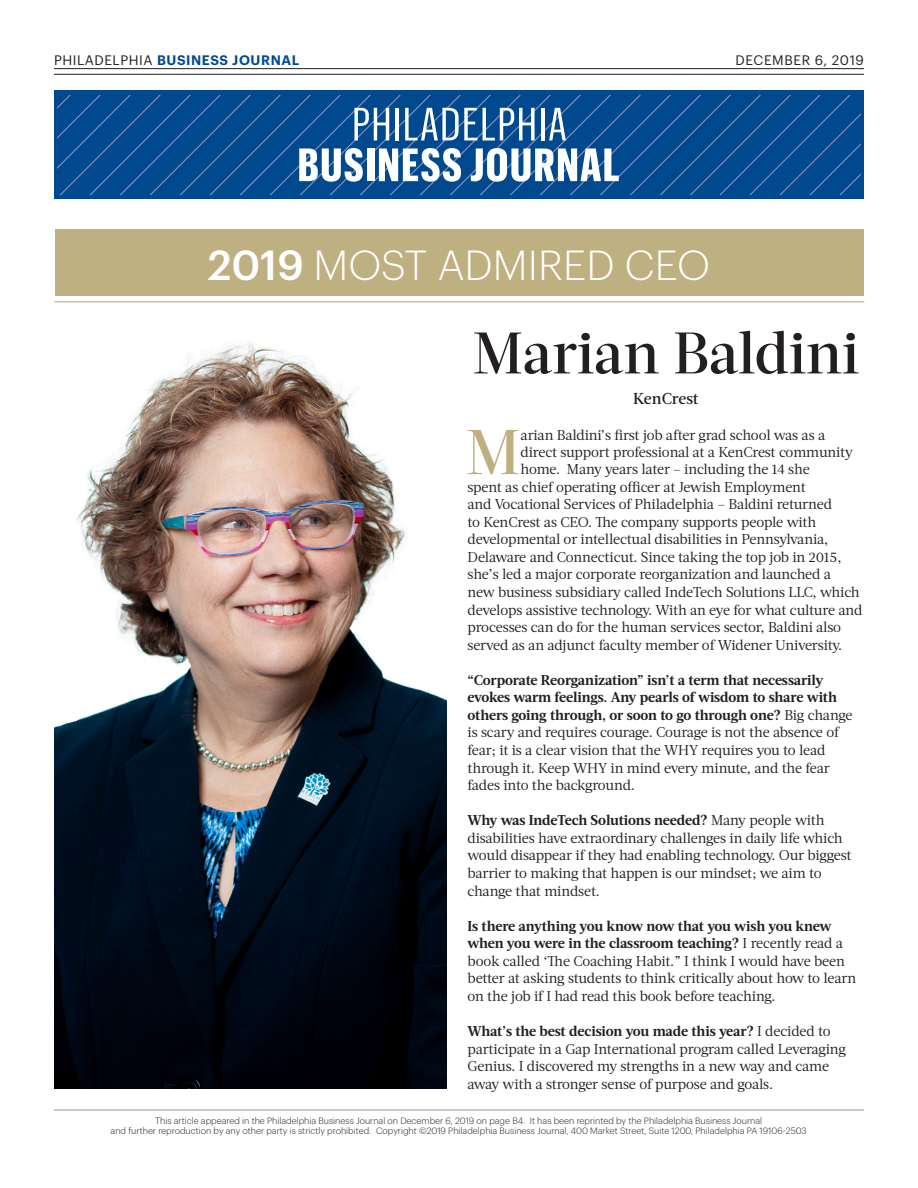
<style>
.page{position:relative;width:918px;height:1188px;background:#fff}
.page>*{position:absolute;margin:0;border:0;box-sizing:border-box;transform-origin:0 0}
.Drop_Cap_-_Rag_Right{font:500 63.15px "Acta Headline";color:#beb080}
.Body_Copy_-_Sans_Ser{font:500 58.35px "Acta Headline";letter-spacing:-.01em;color:#231f20}
.Body_Copy_-_Sans_Ser-2{font:300 41.1px "Graphik";color:#fff}
.Body_Copy_-_Sans_Ser-3{font:500 15.9px "Acta";letter-spacing:-.005em;color:#231f20}
.Body_Copy_-_Serif__B{font:14.25px/17.5px "Acta";letter-spacing:-.015em;color:#231f20}
.Drop_Cap_-_Rag_Right-2{font:14.25px "Acta";letter-spacing:-.01em;color:#231f20}
.t1{font:600 13.5px "Graphik";letter-spacing:.04em;color:#01498e}
.t2{font:13.5px "Graphik";letter-spacing:.045em;color:#231f20}
.t3{font:300 9px "Graphik";color:#231f20}
.s1{font-weight:400;color:#231f20}
.s2{font-weight:500}
.s3{font-weight:700}
</style>
<div class="page">
<div style="left:54px;top:91px;width:810px;height:108px;background:#01498e"></div>
<svg style="left:57px;top:95px;width:42px;height:99px"></svg>
<svg style="left:99px;top:95px;width:762px;height:99px"></svg>
<hr style="left:54px;top:1110px;width:810px;height:1px;background:#939598">
<hr style="left:54px;top:68px;width:810px;height:1px;background:#231f20">
<hr style="left:54px;top:74px;width:810px;height:1px;background:#231f20">
<img style="left:54px;top:342px;width:392px;height:747px">
<div style="left:56px;top:229px;width:808px;height:66px;background:#beb080"></div>
<hr style="left:54px;top:301px;width:810px;height:1px;background:#beb080">
<svg style="left:354px;top:108px;width:35px;height:32px"></svg>
<hr style="left:395px;top:108px;width:4px;height:32px;background:#fff">
<svg style="left:405px;top:108px;width:72px;height:32px"></svg>
<svg style="left:483px;top:108px;width:52px;height:32px"></svg>
<hr style="left:541px;top:108px;width:3px;height:32px;background:#fff">
<svg style="left:549px;top:108px;width:17px;height:32px"></svg>
<svg style="left:299px;top:148px;width:64px;height:34px"></svg>
<div style="left:367px;top:149px;width:7px;height:32px;background:#fff"></div>
<svg style="left:379px;top:148px;width:82px;height:34px"></svg>
<svg style="left:471px;top:148px;width:148px;height:34px"></svg>
<p class="t1" style="left:54px;top:50px;width:247px"><span class="s1">PHILADELPHIA</span> BUSINESS JOURNAL</p>
<p class="t2" style="left:736px;top:50px;width:130px">DECEMBER 6, 2019</p>
<p class="Body_Copy_-_Sans_Ser-2" style="left:208px;top:235px;width:504px"><span class="s2">2019</span> MOST ADMIRED CEO</p>
<p class="Body_Copy_-_Sans_Ser" style="left:473px;top:319px;width:388px">Marian Baldini</p>
<p class="Body_Copy_-_Sans_Ser-3" style="left:633px;top:389px;width:67px">KenCrest</p>
<p class="Drop_Cap_-_Rag_Right" style="left:466px;top:415px;width:56px">M</p>
<p class="Drop_Cap_-_Rag_Right-2" style="left:521px;top:427px;width:306px">arian Baldini’s first job after grad school was as a</p>
<p class="Drop_Cap_-_Rag_Right-2" style="left:521px;top:444px;width:334px">direct support professional at a KenCrest community</p>
<p class="Drop_Cap_-_Rag_Right-2" style="left:521px;top:461px;width:291px">home. Many years later – including the 14 she</p>
<p class="Drop_Cap_-_Rag_Right-2" style="left:468px;top:478px;width:340px">spent as chief operating officer at Jewish Employment</p>
<p class="Drop_Cap_-_Rag_Right-2" style="left:468px;top:496px;width:366px">and Vocational Services of Philadelphia – Baldini returned</p>
<p class="Drop_Cap_-_Rag_Right-2" style="left:468px;top:514px;width:350px">to KenCrest as CEO. The company supports people with</p>
<p class="Drop_Cap_-_Rag_Right-2" style="left:468px;top:531px;width:362px">developmental or intellectual disabilities in Pennsylvania,</p>
<p class="Drop_Cap_-_Rag_Right-2" style="left:468px;top:549px;width:376px">Delaware and Connecticut. Since taking the top job in 2015,</p>
<p class="Drop_Cap_-_Rag_Right-2" style="left:468px;top:566px;width:365px">she’s led a major corporate reorganization and launched a</p>
<p class="Drop_Cap_-_Rag_Right-2" style="left:468px;top:584px;width:394px">new business subsidiary called IndeTech Solutions LLC, which</p>
<p class="Drop_Cap_-_Rag_Right-2" style="left:468px;top:601px;width:396px">develops assistive technology. With an eye for what culture and</p>
<p class="Drop_Cap_-_Rag_Right-2" style="left:468px;top:619px;width:375px">processes can do for the human services sector, Baldini also</p>
<p class="Drop_Cap_-_Rag_Right-2" style="left:468px;top:636px;width:376px">served as an adjunct faculty member of Widener University.</p>
<p class="Body_Copy_-_Serif__B" style="left:468px;top:671px;width:387px"><span class="s3">“Corporate Reorganization” isn’t a term that necessarily evokes warm feelings. Any pearls of wisdom to share with others going through, or soon to go through one?</span> Big change is scary and requires courage. Courage is not the absence of fear; it is a clear vision that the WHY requires you to lead through it. Keep WHY in mind every minute, and the fear fades into the background.</p>
<p class="Body_Copy_-_Serif__B" style="left:468px;top:812px;width:385px"><span class="s3">Why was IndeTech Solutions needed?</span> Many people with disabilities have extraordinary challenges in daily life which would disappear if they had enabling technology. Our biggest barrier to making that happen is our mindset; we aim to change that mindset.</p>
<p class="Body_Copy_-_Serif__B" style="left:468px;top:917px;width:390px"><span class="s3">Is there anything you know now that you wish you knew when you were in the classroom teaching?</span> I recently read a book called ‘The Coaching Habit.” I think I would have been better at asking students to think critically about how to learn on the job if I had read this book before teaching.</p>
<p class="Body_Copy_-_Serif__B" style="left:468px;top:1022px;width:380px"><span class="s3">What’s the best decision you made this year?</span> I decided to participate in a Gap International program called Leveraging Genius. I discovered my strengths in a new way and came away with a stronger sense of purpose and goals.</p>
<p class="t3" style="left:155px;top:1114px;width:609px">This article appeared in the Philadelphia Business Journal on December 6, 2019 on page B4. It has been reprinted by the Philadelphia Business Journal</p>
<p class="t3" style="left:111px;top:1124px;width:698px">and further reproduction by any other party is strictly prohibited. Copyright ©2019 Philadelphia Business Journal, 400 Market Street, Suite 1200, Philadelphia PA 19106-2503</p>
</div>
